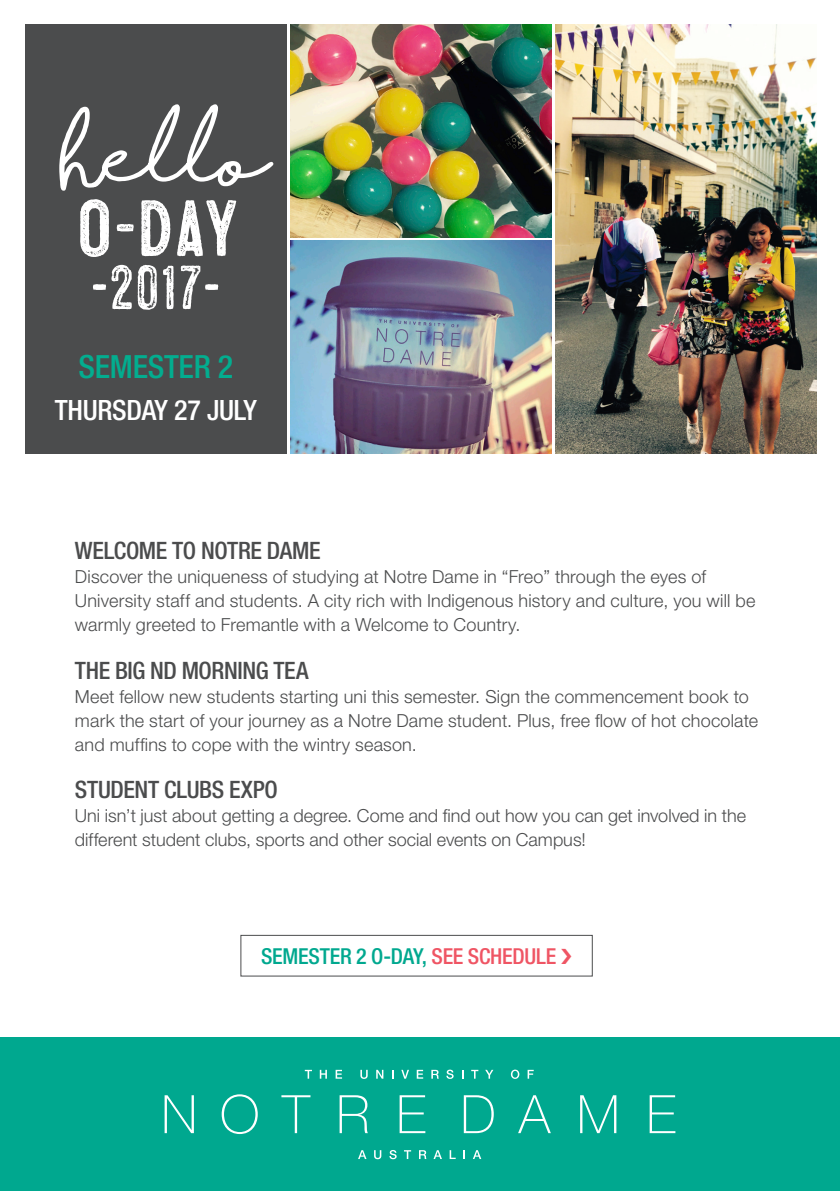
<style>
.page{position:relative;width:840px;height:1191px;background:#fff}
.page>*{position:absolute;margin:0;border:0;box-sizing:border-box;transform-origin:0 0}
.t1{font:500 condensed 32px "Helvetica Neue LT Std";letter-spacing:-.01em;color:#03ad8f}
.t2{font:500 condensed 28px "Helvetica Neue LT Std";letter-spacing:-.01em;color:#fff}
.Heading_3_-_Sub{font:500 condensed 24px "Helvetica Neue LT Std";letter-spacing:-.015em;color:#4b4c4d}
.Heading_3_-_Sub-2{font:500 condensed 22px "Helvetica Neue LT Std";letter-spacing:-.015em;color:#00a88f}
.Heading_3_-_Sub-3{font:300 18px/24px "Helvetica Neue LT Std";letter-spacing:.01em;color:#4b4c4d}
.s1{color:#ef5564}
</style>
<div class="page">
<div style="left:0;top:1037px;width:839px;height:154px;background:#00a88f"></div>
<svg style="left:164px;top:1095px;width:30px;height:38px"></svg>
<svg style="left:221px;top:1094px;width:36px;height:40px"></svg>
<svg style="left:281px;top:1095px;width:29px;height:38px"></svg>
<svg style="left:339px;top:1095px;width:29px;height:38px"></svg>
<svg style="left:399px;top:1095px;width:26px;height:38px"></svg>
<svg style="left:463px;top:1095px;width:30px;height:38px"></svg>
<svg style="left:518px;top:1095px;width:32px;height:38px"></svg>
<svg style="left:580px;top:1095px;width:36px;height:38px"></svg>
<svg style="left:649px;top:1095px;width:26px;height:38px"></svg>
<svg style="left:304px;top:1069px;width:8px;height:9px"></svg>
<svg style="left:319px;top:1069px;width:8px;height:9px"></svg>
<svg style="left:335px;top:1069px;width:7px;height:9px"></svg>
<svg style="left:360px;top:1069px;width:7px;height:9px"></svg>
<svg style="left:376px;top:1069px;width:7px;height:9px"></svg>
<svg style="left:401px;top:1069px;width:8px;height:9px"></svg>
<svg style="left:416px;top:1069px;width:7px;height:9px"></svg>
<svg style="left:431px;top:1069px;width:7px;height:9px"></svg>
<svg style="left:446px;top:1069px;width:7px;height:9px"></svg>
<svg style="left:471px;top:1069px;width:7px;height:9px"></svg>
<svg style="left:485px;top:1069px;width:8px;height:9px"></svg>
<svg style="left:510px;top:1069px;width:9px;height:9px"></svg>
<svg style="left:527px;top:1069px;width:6px;height:9px"></svg>
<svg style="left:358px;top:1150px;width:8px;height:9px"></svg>
<svg style="left:374px;top:1150px;width:7px;height:9px"></svg>
<svg style="left:389px;top:1150px;width:7px;height:9px"></svg>
<svg style="left:404px;top:1150px;width:7px;height:9px"></svg>
<svg style="left:419px;top:1150px;width:7px;height:9px"></svg>
<svg style="left:433px;top:1150px;width:8px;height:9px"></svg>
<svg style="left:449px;top:1150px;width:6px;height:9px"></svg>
<svg style="left:463px;top:1150px;width:2px;height:9px"></svg>
<svg style="left:473px;top:1150px;width:8px;height:9px"></svg>
<div style="left:240px;top:935px;width:352px;height:41px;border:1px solid #4b4c4d"></div>
<img style="left:555px;top:24px;width:260px;height:429px">
<div style="left:25px;top:24px;width:261px;height:429px;background:#4b4c4d"></div>
<svg style="left:93px;top:265px;width:125px;height:45px"></svg>
<svg style="left:80px;top:199px;width:156px;height:58px"></svg>
<svg style="left:59px;top:104px;width:214px;height:87px"></svg>
<img style="left:290px;top:24px;width:260px;height:213px">
<img style="left:290px;top:241px;width:260px;height:212px">
<p class="t1" style="left:78px;top:347px;width:156px">SEMESTER 2</p>
<p class="t2" style="left:55px;top:393px;width:204px">THURSDAY 27 JULY</p>
<p class="Heading_3_-_Sub" style="left:75px;top:536px;width:247px">WELCOME TO NOTRE DAME</p>
<p class="Heading_3_-_Sub-3" style="left:75px;top:564px;width:681px">Discover the uniqueness of studying at Notre Dame in “Freo” through the eyes of<br>University staff and students. A city rich with Indigenous history and culture, you will be warmly greeted to Fremantle with a Welcome to Country.</p>
<p class="Heading_3_-_Sub" style="left:75px;top:656px;width:235px">THE BIG ND MORNING TEA</p>
<p class="Heading_3_-_Sub-3" style="left:75px;top:684px;width:684px">Meet fellow new students starting uni this semester. Sign the commencement book to mark the start of your journey as a Notre Dame student. Plus, free flow of hot chocolate and muffins to cope with the wintry season.</p>
<p class="Heading_3_-_Sub" style="left:75px;top:775px;width:204px">STUDENT CLUBS EXPO</p>
<p class="Heading_3_-_Sub-3" style="left:75px;top:803px;width:672px">Uni isn’t just about getting a degree. Come and find out how you can get involved in the different student clubs, sports and other social events on Campus!</p>
<p class="Heading_3_-_Sub-2" style="left:261px;top:943px;width:296px">SEMESTER 2 O-DAY, <span class="s1">SEE SCHEDULE</span></p>
</div>
